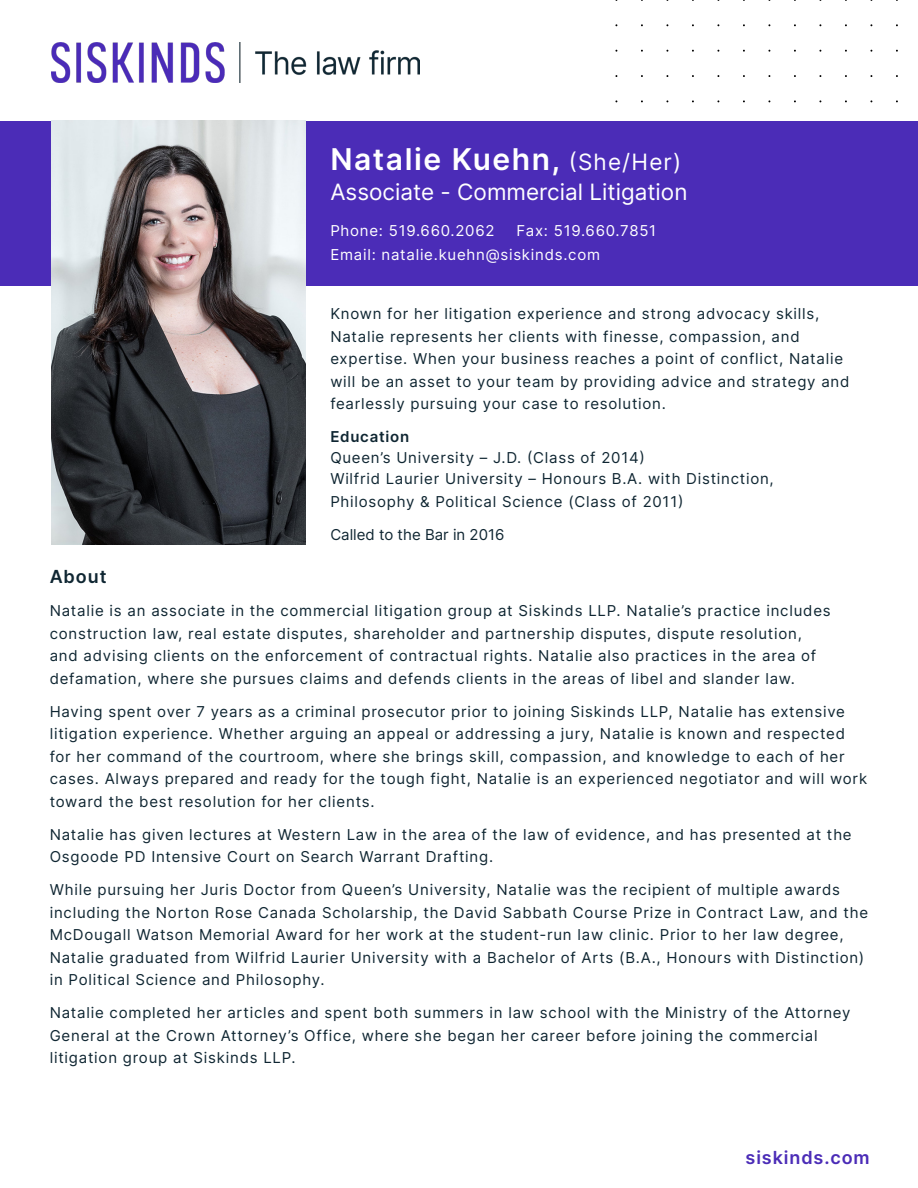
<style>
.page{position:relative;width:918px;height:1188px;background:#fff}
.page>*{position:absolute;margin:0;border:0;box-sizing:border-box;transform-origin:0 0}
.t1{font:600 30px "Inter";letter-spacing:.05em;color:#fff}
.t2{font:22.5px "Inter";color:#fff}
.Main_copy{font:600 18px "Inter";letter-spacing:.05em;color:#4b2cb7}
.Main_copy-2{font:600 18px "Inter";letter-spacing:.05em;color:#0f2632}
.Main_copy-3{font:15px/22.5px "Inter";letter-spacing:.05em;color:#0f2632}
.Contact_Info{font:15px "Inter";letter-spacing:.05em;color:#fff}
.Called_to_Bar{font:15px "Inter";color:#0f2632}
.Main_copy-4{font:600 15px "Inter";letter-spacing:.05em;color:#0f2632}
.s1{font-weight:400;font-size:22.5px}
</style>
<div class="page">
<div style="left:0;top:121px;width:918px;height:164px;background:#4b2cb7"></div>
<img style="left:51px;top:43px;width:369px;height:39px">
<img style="left:51px;top:121px;width:255px;height:423px">
<p class="t1" style="left:330px;top:137px;width:352px">Natalie Kuehn, <span class="s1">(She/Her)</span></p>
<p class="t2" style="left:330px;top:175px;width:359px">Associate - Commercial Litigation</p>
<p class="Contact_Info" style="left:330px;top:219px;width:166px">Phone: 519.660.2062</p>
<p class="Contact_Info" style="left:516px;top:219px;width:141px">Fax: 519.660.7851</p>
<p class="Contact_Info" style="left:330px;top:243px;width:271px">Email: natalie.kuehn@siskinds.com</p>
<p class="Main_copy-3" style="left:330px;top:302px;width:521px">Known for her litigation experience and strong advocacy skills, Natalie represents her clients with finesse, compassion, and expertise. When your business reaches a point of conflict, Natalie will be an asset to your team by providing advice and strategy and fearlessly pursuing your case to resolution.</p>
<p class="Main_copy-4" style="left:330px;top:426px;width:80px">Education</p>
<p class="Main_copy-3" style="left:330px;top:446px;width:316px">Queen’s University – J.D. (Class of 2014)</p>
<p class="Main_copy-3" style="left:330px;top:467px;width:445px">Wilfrid Laurier University – Honours B.A. with Distinction,<br>Philosophy &amp; Political Science (Class of 2011)</p>
<p class="Called_to_Bar" style="left:330px;top:523px;width:176px">Called to the Bar in 2016</p>
<p class="Main_copy-2" style="left:50px;top:564px;width:58px">About</p>
<p class="Main_copy-3" style="left:50px;top:599px;width:783px">Natalie is an associate in the commercial litigation group at Siskinds LLP. Natalie’s practice includes construction law, real estate disputes, shareholder and partnership disputes, dispute resolution, and advising clients on the enforcement of contractual rights. Natalie also practices in the area of defamation, where she pursues claims and defends clients in the areas of libel and slander law.</p>
<p class="Main_copy-3" style="left:50px;top:700px;width:819px">Having spent over 7 years as a criminal prosecutor prior to joining Siskinds LLP, Natalie has extensive litigation experience. Whether arguing an appeal or addressing a jury, Natalie is known and respected for her command of the courtroom, where she brings skill, compassion, and knowledge to each of her cases. Always prepared and ready for the tough fight, Natalie is an experienced negotiator and will work toward the best resolution for her clients.</p>
<p class="Main_copy-3" style="left:50px;top:823px;width:804px">Natalie has given lectures at Western Law in the area of the law of evidence, and has presented at the<br>Osgoode PD Intensive Court on Search Warrant Drafting.</p>
<p class="Main_copy-3" style="left:50px;top:878px;width:820px">While pursuing her Juris Doctor from Queen’s University, Natalie was the recipient of multiple awards including the Norton Rose Canada Scholarship, the David Sabbath Course Prize in Contract Law, and the McDougall Watson Memorial Award for her work at the student-run law clinic. Prior to her law degree, Natalie graduated from Wilfrid Laurier University with a Bachelor of Arts (B.A., Honours with Distinction) in Political Science and Philosophy.</p>
<p class="Main_copy-3" style="left:50px;top:1001px;width:802px">Natalie completed her articles and spent both summers in law school with the Ministry of the Attorney<br>General at the Crown Attorney’s Office, where she began her career before joining the commercial litigation group at Siskinds LLP.</p>
<p class="Main_copy" style="left:746px;top:1144px;width:126px">siskinds.com</p>
</div>
